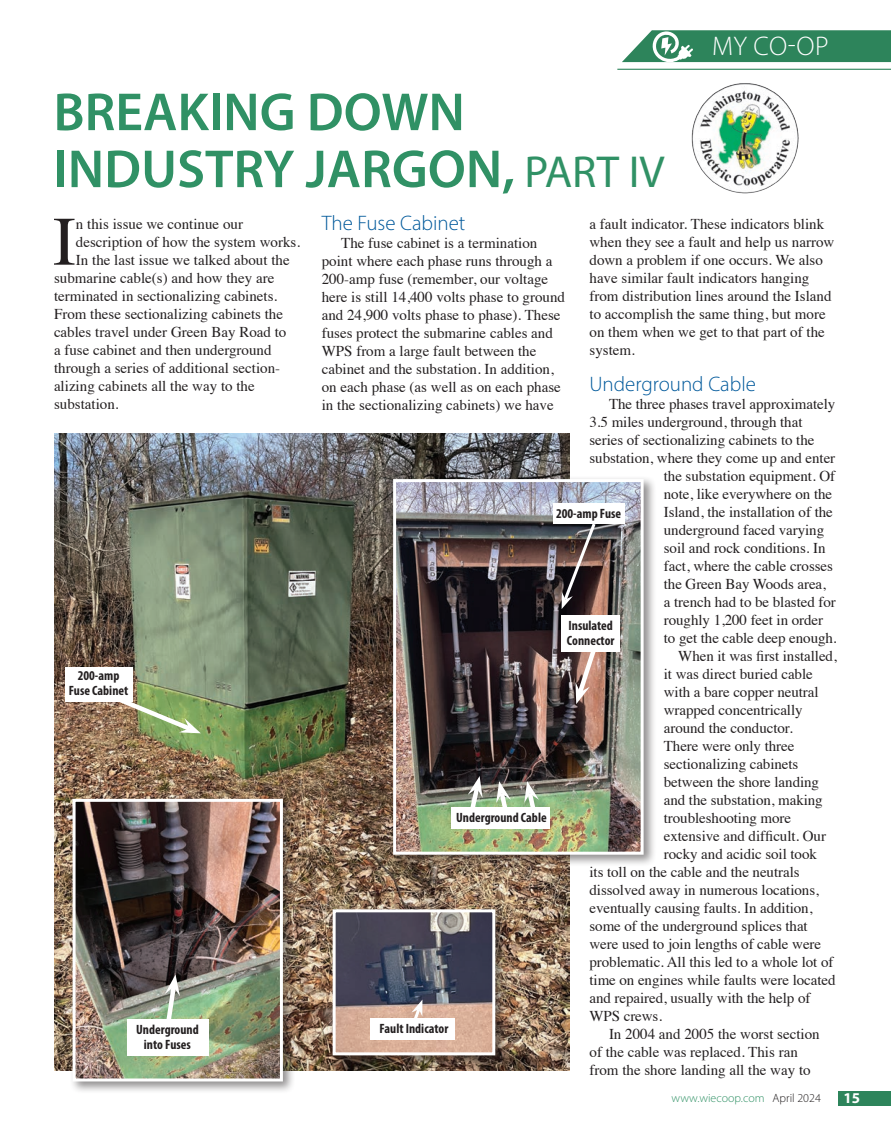
<style>
.page{position:relative;width:891px;height:1134px;background:#fff}
.page>*{position:absolute;margin:0;border:0;box-sizing:border-box;transform-origin:0 0}
.subheads{font:69.45px "Times";color:#231f20}
.subheads-2{font:600 54px "Myriad Pro";color:#309165}
.t1{font:300 27px "Myriad Pro";color:#fff}
.subheads-3{font:300 21px "Myriad Pro";color:#00599b}
.subheads-4{font:15px/18px "Times";color:#231f20}
.t2{font:700 15px "Myriad Pro";color:#fff}
.subheads-5{font:700 condensed 13.5px/15px "Myriad Pro";color:#231f20;text-align:center}
.t3{font:300 12px "Myriad Pro";color:#309165}
.s1{font-weight:400;font-size:45px}
.s2{color:#231f20}
</style>
<div class="page">
<hr style="left:617px;top:69px;width:274px;height:1px;background:#2d845b">
<svg style="left:622px;top:30px;width:269px;height:33px;background:#4b9572"></svg>
<div style="left:838px;top:1091px;width:53px;height:14px;background:#2d845b"></div>
<img style="left:691px;top:83px;width:108px;height:110px">
<img style="left:54px;top:433px;width:515px;height:637px">
<div style="left:390px;top:476px;width:266px;height:392px;background:#231f20;opacity:.5"></div>
<img style="left:397px;top:483px;width:243px;height:368px">
<div style="left:393px;top:479px;width:251px;height:376px;border:3px solid #fff"></div>
<div style="left:69px;top:795px;width:227px;height:300px;background:#231f20;opacity:.5"></div>
<img style="left:77px;top:803px;width:202px;height:275px">
<div style="left:73px;top:799px;width:210px;height:283px;border:3px solid #fff"></div>
<div style="left:329px;top:906px;width:179px;height:162px;background:#231f20;opacity:.5"></div>
<img style="left:337px;top:913px;width:154px;height:138px">
<div style="left:333px;top:909px;width:162px;height:146px;border:3px solid #fff"></div>
<div style="left:65px;top:667px;width:67px;height:34px;background:#fff"></div>
<svg style="left:113px;top:694px;width:88px;height:40px;background:#9baa77"></svg>
<div style="left:562px;top:616px;width:58px;height:36px;background:#fff"></div>
<svg style="left:574px;top:652px;width:26px;height:52px"></svg>
<div style="left:451px;top:808px;width:98px;height:21px;background:#fff"></div>
<svg style="left:467px;top:776px;width:16px;height:32px"></svg>
<svg style="left:496px;top:781px;width:15px;height:27px"></svg>
<svg style="left:524px;top:781px;width:15px;height:27px"></svg>
<div style="left:553px;top:503px;width:71px;height:21px;background:#fff"></div>
<svg style="left:561px;top:524px;width:37px;height:85px;background:#534545"></svg>
<div style="left:127px;top:1019px;width:81px;height:36px;background:#fff"></div>
<svg style="left:163px;top:974px;width:17px;height:45px"></svg>
<div style="left:370px;top:1018px;width:85px;height:21px;background:#fff"></div>
<svg style="left:410px;top:1000px;width:13px;height:18px"></svg>
<p class="t1" style="left:712px;top:30px;width:118px">MY CO-OP</p>
<p class="subheads-2" style="left:53px;top:78px;width:413px">BREAKING DOWN</p>
<p class="subheads-2" style="left:53px;top:135px;width:613px">INDUSTRY JARGON, <span class="s1">PART IV</span></p>
<p class="subheads" style="left:53px;top:176px;width:25px">I</p>
<p class="subheads-4" style="left:76px;top:213px;width:169px">n this issue we continue our</p>
<p class="subheads-3" style="left:322px;top:210px;width:145px">The Fuse Cabinet</p>
<p class="subheads-4" style="left:322px;top:233px;width:245px;text-indent:20px">The fuse cabinet is a termination point where each phase runs through a 200-amp fuse (remember, our voltage here is still 14,400 volts phase to ground and 24,900 volts phase to phase). These fuses protect the submarine cables and WPS from a large fault between the cabinet and the substation. In addition, on each phase (as well as on each phase in the sectionalizing cabinets) we have</p>
<p class="subheads-4" style="left:590px;top:213px;width:246px">a fault indicator. These indicators blink when they see a fault and help us narrow down a problem if one occurs. We also have similar fault indicators hanging from distribution lines around the Island to accomplish the same thing, but more on them when we get to that part of the system.</p>
<p class="subheads-3" style="left:590px;top:371px;width:168px">Underground Cable</p>
<p class="subheads-4" style="left:609px;top:393px;width:228px">The three phases travel approximately</p>
<p class="subheads-4" style="left:590px;top:411px;width:215px">3.5 miles underground, through that</p>
<p class="subheads-4" style="left:590px;top:429px;width:226px">series of sectionalizing cabinets to the</p>
<p class="subheads-4" style="left:590px;top:447px;width:247px">substation, where they come up and enter</p>
<p class="subheads-4" style="left:664px;top:465px;width:173px">the substation equipment. Of</p>
<p class="subheads-4" style="left:664px;top:483px;width:170px">note, like everywhere on the</p>
<p class="subheads-4" style="left:664px;top:501px;width:170px">Island, the installation of the</p>
<p class="subheads-4" style="left:664px;top:519px;width:162px">underground faced varying</p>
<p class="subheads-4" style="left:664px;top:537px;width:163px">soil and rock conditions. In</p>
<p class="subheads-4" style="left:664px;top:555px;width:171px">fact, where the cable crosses</p>
<p class="subheads-4" style="left:664px;top:573px;width:164px">the Green Bay Woods area,</p>
<p class="subheads-4" style="left:664px;top:591px;width:173px">a trench had to be blasted for</p>
<p class="subheads-4" style="left:664px;top:609px;width:161px">roughly 1,200 feet in order</p>
<p class="subheads-4" style="left:664px;top:627px;width:174px">to get the cable deep enough.</p>
<p class="subheads-4" style="left:678px;top:645px;width:160px">When it was first installed,</p>
<p class="subheads-4" style="left:664px;top:663px;width:150px">it was direct buried cable</p>
<p class="subheads-4" style="left:664px;top:681px;width:156px">with a bare copper neutral</p>
<p class="subheads-4" style="left:664px;top:699px;width:140px">wrapped concentrically</p>
<p class="subheads-4" style="left:664px;top:717px;width:130px">around the conductor.</p>
<p class="subheads-4" style="left:664px;top:735px;width:132px">There were only three</p>
<p class="subheads-4" style="left:664px;top:753px;width:136px">sectionalizing cabinets</p>
<p class="subheads-4" style="left:664px;top:771px;width:157px">between the shore landing</p>
<p class="subheads-4" style="left:664px;top:789px;width:160px">and the substation, making</p>
<p class="subheads-4" style="left:664px;top:807px;width:129px">troubleshooting more</p>
<p class="subheads-4" style="left:664px;top:825px;width:164px">extensive and difficult. Our</p>
<p class="subheads-4" style="left:664px;top:843px;width:155px">rocky and acidic soil took</p>
<p class="subheads-4" style="left:590px;top:861px;width:212px">its toll on the cable and the neutrals</p>
<p class="subheads-4" style="left:590px;top:879px;width:231px">dissolved away in numerous locations,</p>
<p class="subheads-4" style="left:590px;top:897px;width:224px">eventually causing faults. In addition,</p>
<p class="subheads-4" style="left:590px;top:915px;width:220px">some of the underground splices that</p>
<p class="subheads-4" style="left:590px;top:933px;width:233px">were used to join lengths of cable were</p>
<p class="subheads-4" style="left:590px;top:951px;width:245px">problematic. All this led to a whole lot of</p>
<p class="subheads-4" style="left:590px;top:969px;width:248px">time on engines while faults were located</p>
<p class="subheads-4" style="left:590px;top:987px;width:222px">and repaired, usually with the help of</p>
<p class="subheads-4" style="left:590px;top:1005px;width:74px">WPS crews.</p>
<p class="subheads-4" style="left:590px;top:1023px;width:232px;text-indent:20px">In 2004 and 2005 the worst section of the cable was replaced. This ran from the shore landing all the way to</p>
<p class="subheads-4" style="left:76px;top:231px;width:226px">description of how the system works.</p>
<p class="subheads-4" style="left:76px;top:249px;width:215px">In the last issue we talked about the</p>
<p class="subheads-4" style="left:54px;top:267px;width:222px">submarine cable(s) and how they are</p>
<p class="subheads-4" style="left:54px;top:285px;width:225px">terminated in sectionalizing cabinets.</p>
<p class="subheads-4" style="left:54px;top:303px;width:231px">From these sectionalizing cabinets the</p>
<p class="subheads-4" style="left:54px;top:321px;width:234px">cables travel under Green Bay Road to</p>
<p class="subheads-4" style="left:54px;top:339px;width:219px">a fuse cabinet and then underground</p>
<p class="subheads-4" style="left:54px;top:357px;width:228px">through a series of additional section-</p>
<p class="subheads-4" style="left:54px;top:375px;width:202px">alizing cabinets all the way to the</p>
<p class="subheads-4" style="left:54px;top:393px;width:66px">substation.</p>
<p class="subheads-5" style="left:556px;top:506px;width:67px">200-amp Fuse</p>
<p class="subheads-5" style="left:569px;top:618px;width:46px">Insulated</p>
<p class="subheads-5" style="left:567px;top:633px;width:49px">Connector</p>
<p class="subheads-5" style="left:78px;top:667px;width:43px">200-amp</p>
<p class="subheads-5" style="left:69px;top:682px;width:61px">Fuse Cabinet</p>
<p class="subheads-5" style="left:456px;top:810px;width:92px">Underground Cable</p>
<p class="subheads-5" style="left:136px;top:1021px;width:64px">Underground into Fuses</p>
<p class="subheads-5" style="left:380px;top:1021px;width:70px">Fault Indicator</p>
<p class="t3" style="left:672px;top:1091px;width:151px">www.wiecoop.com <span class="s2">April 2024</span></p>
<p class="t2" style="left:844px;top:1088px;width:18px">15</p>
</div>
